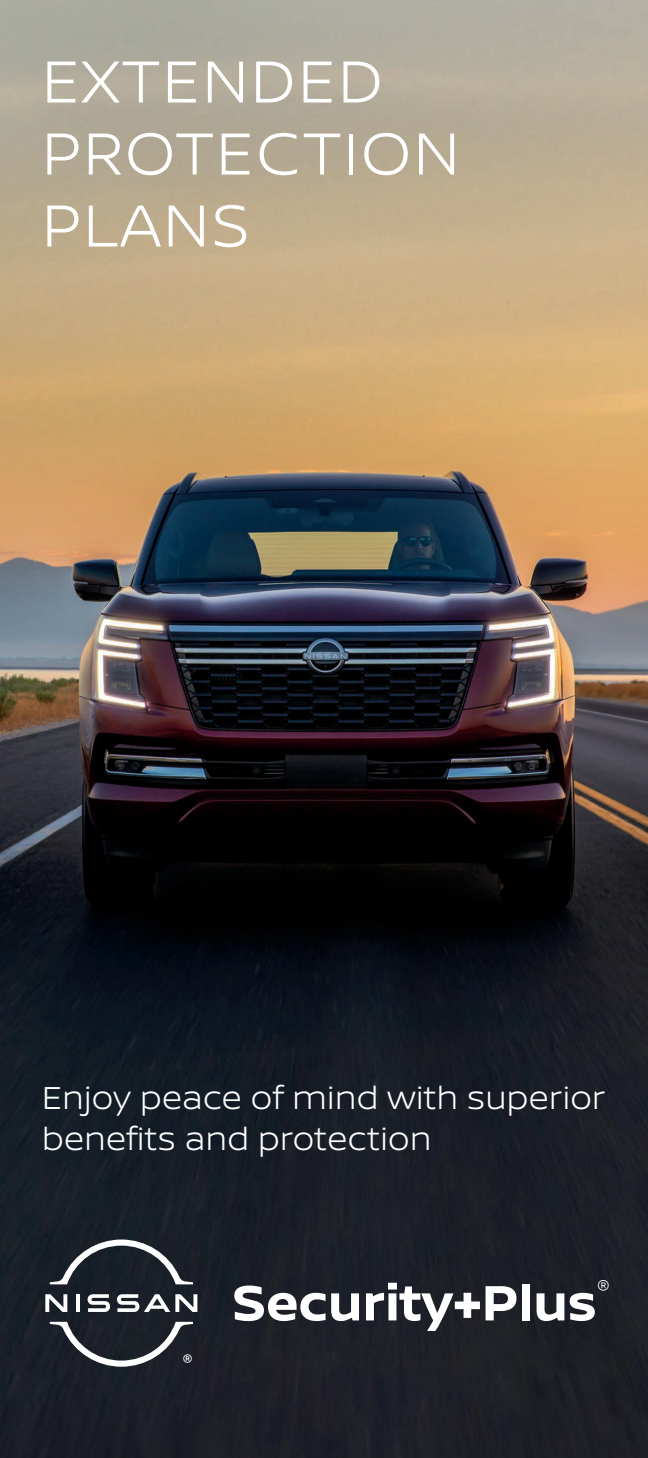
<style>
.page{position:relative;width:648px;height:1458px;background:#fff}
.page>*{position:absolute;margin:0;border:0;box-sizing:border-box;transform-origin:0 0}
.t1{font:300 63px/72px "Nissan Brand";letter-spacing:.04em;color:#fff}
.t2{font:700 52.65px "Nissan Brand";color:#fff}
.t3{font:300 33.75px/40.5px "Nissan Brand";letter-spacing:.01em;color:#fff}
.t4{font:300 24.3px "Nissan Brand";color:#fff}
.t5{font:19.12px "Nissan Brand";color:#fff}
</style>
<div class="page">
<img style="left:0;top:0;width:648px;height:1458px">
<svg style="left:50px;top:1240px;width:143px;height:44px"></svg>
<svg style="left:50px;top:1322px;width:143px;height:45px"></svg>
<hr style="left:76px;top:1294px;width:4px;height:18px;background:#fff">
<svg style="left:45px;top:1294px;width:22px;height:18px"></svg>
<svg style="left:88px;top:1294px;width:22px;height:18px"></svg>
<svg style="left:117px;top:1294px;width:80px;height:18px"></svg>
<h1 class="t1" style="left:42px;top:43px;width:419px">EXTENDED<br>PROTECTION<br>PLANS</h1>
<p class="t3" style="left:42px;top:1076px;width:565px">Enjoy peace of mind with superior benefits and protection</p>
<p class="t5" style="left:183px;top:1347px;width:12px">®</p>
<h2 class="t2" style="left:232px;top:1265px;width:366px">Security+Plus</h2>
<p class="t4" style="left:597px;top:1270px;width:15px">®</p>
</div>
